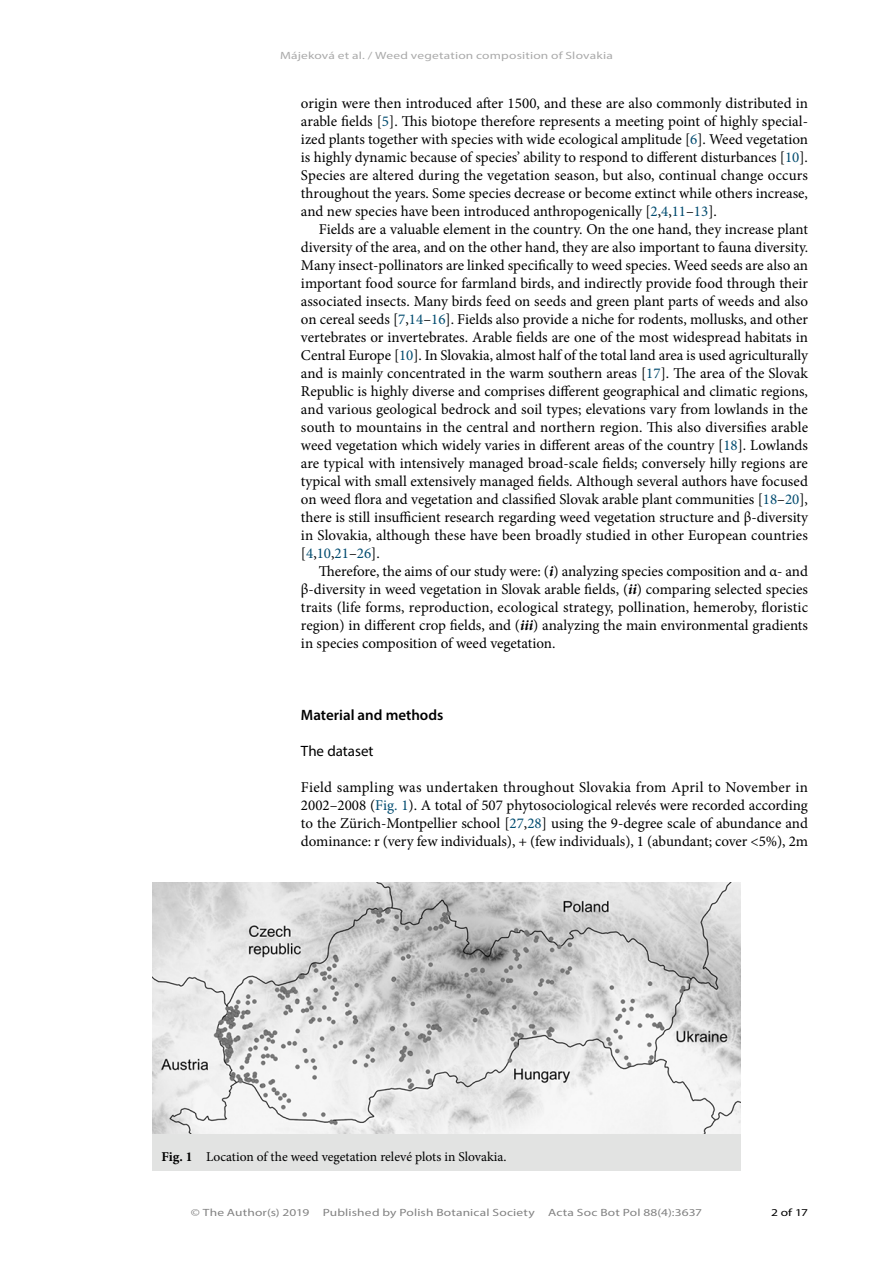
<style>
.page{position:relative;width:893px;height:1263px;background:#fff}
.page>*{position:absolute;margin:0;border:0;box-sizing:border-box;transform-origin:0 0}
.Body_text___first_li{font:15px/18px "Minion Pro";color:#000;text-align:justify}
.Body_text{font:15px/18px "Minion Pro";letter-spacing:-.005em;color:#000;text-align:justify}
.t1{font:600 15px "Myriad Pro";color:#000}
.Subheader___under_He{font:15px "Myriad Pro";color:#000}
.t2{font:13.5px "Minion Pro";color:#000}
.t3{font:10.5px "Myriad Pro Regular 3";letter-spacing:.01em;color:#828282;scale:1.28 1}
.t4{font:10.5px "Myriad Pro Regular 3";letter-spacing:.015em;color:#aaa;scale:1.28 1}
.t5{font:10.5px "Myriad Pro";color:#000;scale:1.28 1}
.s1{color:#004b6f}
.s2{font-weight:700;font-style:italic}
.s3{font-weight:700}
</style>
<div class="page">
<img style="left:152px;top:882px;width:588px;height:252px">
<div style="left:152px;top:1134px;width:588px;height:36px;background:#e2e3e2"></div>
<p class="t4" style="left:280px;top:49px;width:261px">Májeková et al. / Weed vegetation composition of Slovakia</p>
<p class="Body_text___first_li" style="left:301px;top:94px;width:509px">origin were then introduced after 1500, and these are also commonly distributed in arable fields [<span class="s1">5</span>]. This biotope therefore represents a meeting point of highly special&shy;ized plants together with species with wide ecological amplitude [<span class="s1">6</span>]. Weed vegetation is highly dynamic because of species’ ability to respond to different disturbances [<span class="s1">10</span>].<br>Species are altered during the vegetation season, but also, continual change occurs throughout the years. Some species decrease or become extinct while others increase, and new species have been introduced anthropogenically [<span class="s1">2</span>,<span class="s1">4</span>,<span class="s1">11</span>–<span class="s1">13</span>].</p>
<p class="Body_text___first_li" style="left:301px;top:220px;width:509px;text-indent:18px">Fields are a valuable element in the country. On the one hand, they increase plant diversity of the area, and on the other hand, they are also important to fauna diversity.<br>Many insect-pollinators are linked specifically to weed species. Weed seeds are also an important food source for farmland birds, and indirectly provide food through their associated insects. Many birds feed on seeds and green plant parts of weeds and also on cereal seeds [<span class="s1">7</span>,<span class="s1">14</span>–<span class="s1">16</span>]. Fields also provide a niche for rodents, mollusks, and other vertebrates or invertebrates. Arable fields are one of the most widespread habitats in Central Europe [<span class="s1">10</span>]. In Slovakia, almost half of the total land area is used agriculturally and is mainly concentrated in the warm southern areas [<span class="s1">17</span>]. The area of the Slovak Republic is highly diverse and comprises different geographical and climatic regions, and various geological bedrock and soil types; elevations vary from lowlands in the south to mountains in the central and northern region. This also diversifies arable weed vegetation which widely varies in different areas of the country [<span class="s1">18</span>]. Lowlands are typical with intensively managed broad-scale fields; conversely hilly regions are typical with small extensively managed fields. Although several authors have focused on weed flora and vegetation and classified Slovak arable plant communities [<span class="s1">18</span>–<span class="s1">20</span>], there is still insufficient research regarding weed vegetation structure and β-diversity in Slovakia, although these have been broadly studied in other European countries [<span class="s1">4</span>,<span class="s1">10</span>,<span class="s1">21</span>–<span class="s1">26</span>].</p>
<p class="Body_text___first_li" style="left:301px;top:562px;width:509px;text-indent:18px">Therefore, the aims of our study were: (<span class="s2">i</span>) analyzing species composition and α- and β-diversity in weed vegetation in Slovak arable fields, (<span class="s2">ii</span>) comparing selected species traits (life forms, reproduction, ecological strategy, pollination, hemeroby, floristic region) in different crop fields, and (<span class="s2">iii</span>) analyzing the main environmental gradients in species composition of weed vegetation.</p>
<p class="t1" style="left:301px;top:705px;width:144px">Material and methods</p>
<p class="Subheader___under_He" style="left:301px;top:742px;width:74px">The dataset</p>
<p class="Body_text" style="left:301px;top:778px;width:509px">Field sampling was undertaken throughout Slovakia from April to November in 2002–2008 (<span class="s1">Fig. 1</span>). A total of 507 phytosociological relevés were recorded according to the Zürich-Montpellier school [<span class="s1">27</span>,<span class="s1">28</span>] using the 9-degree scale of abundance and dominance: r (very few individuals), + (few individuals), 1 (abundant; cover &lt;5%), 2m</p>
<p class="t2" style="left:161px;top:1148px;width:347px"><span class="s3">Fig. 1</span> Location of the weed vegetation relevé plots in Slovakia.</p>
<p class="t3" style="left:191px;top:1205px;width:94px">© The Author(s) 2019</p>
<p class="t3" style="left:323px;top:1205px;width:167px">Published by Polish Botanical Society</p>
<p class="t3" style="left:548px;top:1205px;width:122px">Acta Soc Bot Pol 88(4):3637</p>
<p class="t5" style="left:771px;top:1205px;width:30px">2 of 17</p>
</div>
